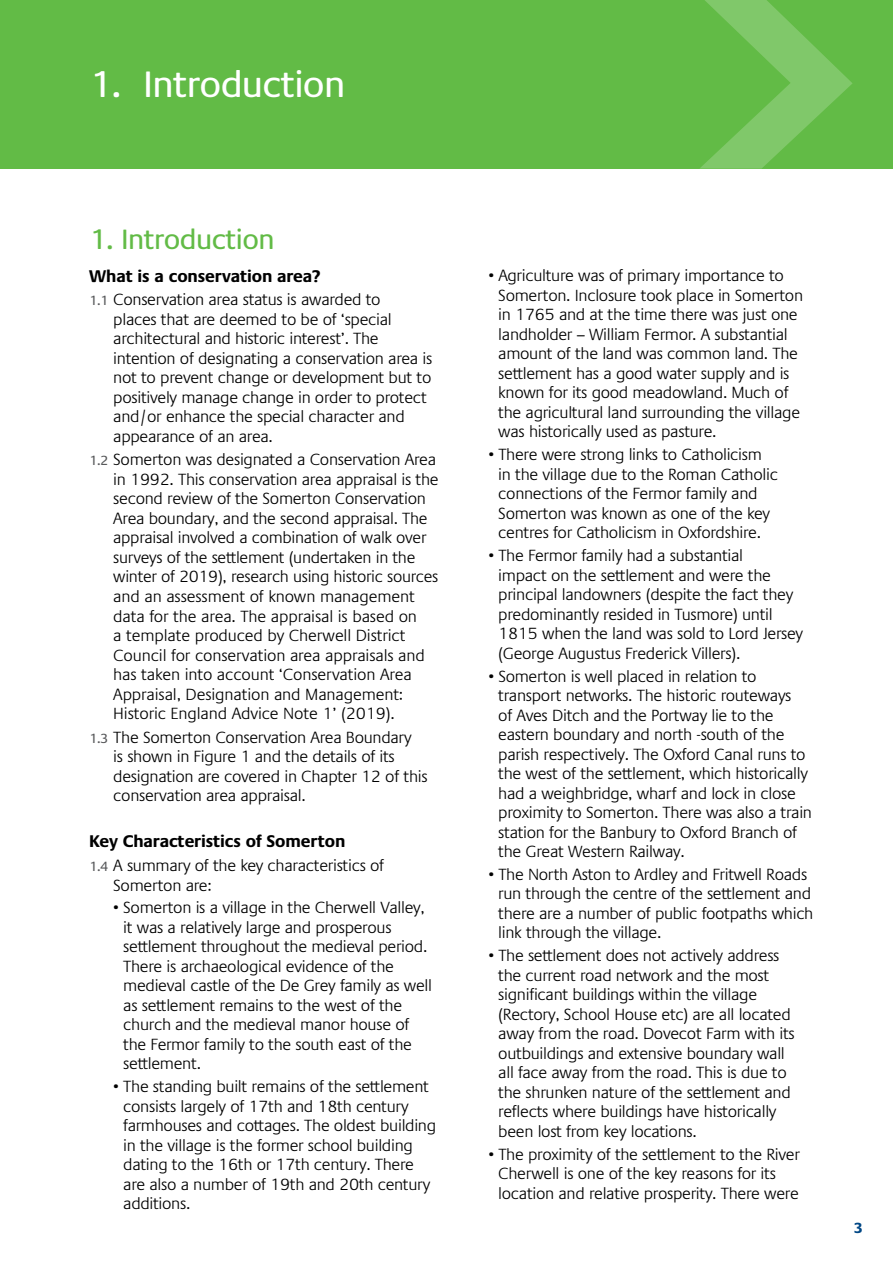
<style>
.page{position:relative;width:893px;height:1263px;background:#fff}
.page>*{position:absolute;margin:0;border:0;box-sizing:border-box;transform-origin:0 0}
.t1{font:37.5px "Praxis LT Pro";letter-spacing:-.02em;color:#fff}
.Normal__Web{font:28.5px "Praxis LT Pro";letter-spacing:-.02em;color:#62bb46}
.Normal__Web-2{font:700 17.25px "Praxis LT Pro";letter-spacing:-.01em;color:#000}
.Normal__Web-3{font:300 16.5px/19.5px "Praxis LT Pro";letter-spacing:-.02em;color:#000}
.t2{font:700 15px "Praxis LT Pro";color:#004785}
.s1{font-weight:400;font-size:13.5px;color:#58595b}
</style>
<div class="page">
<div style="left:0;top:0;width:893px;height:169px;background:#62bb46"></div>
<svg style="left:700px;top:0;width:152px;height:169px"></svg>
<p class="t1" style="left:89px;top:63px;width:258px">1. Introduction</p>
<p class="Normal__Web" style="left:89px;top:223px;width:187px">1. Introduction</p>
<p class="Normal__Web-2" style="left:89px;top:265px;width:233px">What is a conservation area?</p>
<p class="Normal__Web-3" style="left:113px;top:290px;width:321px;text-indent:-24px"><span class="s1">1.1</span> Conservation area status is awarded to<br>places that are deemed to be of ‘special architectural and historic interest’. The intention of designating a conservation area is not to prevent change or development but to positively manage change in order to protect and/or enhance the special character and appearance of an area.</p>
<p class="Normal__Web-3" style="left:113px;top:450px;width:327px;text-indent:-24px"><span class="s1">1.2</span> Somerton was designated a Conservation Area in 1992. This conservation area appraisal is the second review of the Somerton Conservation Area boundary, and the second appraisal. The appraisal involved a combination of walk over surveys of the settlement (undertaken in the winter of 2019), research using historic sources and an assessment of known management data for the area. The appraisal is based on<br>a template produced by Cherwell District Council for conservation area appraisals and has taken into account ‘Conservation Area Appraisal, Designation and Management:<br>Historic England Advice Note 1’ (2019).</p>
<p class="Normal__Web-3" style="left:113px;top:727px;width:316px;text-indent:-24px"><span class="s1">1.3</span> The Somerton Conservation Area Boundary<br>is shown in Figure 1 and the details of its designation are covered in Chapter 12 of this conservation area appraisal.</p>
<p class="Normal__Web-2" style="left:89px;top:831px;width:258px">Key Characteristics of Somerton</p>
<p class="Normal__Web-3" style="left:113px;top:856px;width:272px;text-indent:-24px"><span class="s1">1.4</span> A summary of the key characteristics of<br>Somerton are:</p>
<p class="Normal__Web-3" style="left:123px;top:898px;width:310px;text-indent:-10px">• Somerton is a village in the Cherwell Valley, it was a relatively large and prosperous settlement throughout the medieval period.<br>There is archaeological evidence of the medieval castle of the De Grey family as well as settlement remains to the west of the church and the medieval manor house of the Fermor family to the south east of the settlement.</p>
<p class="Normal__Web-3" style="left:123px;top:1077px;width:314px;text-indent:-10px">• The standing built remains of the settlement consists largely of 17th and 18th century farmhouses and cottages. The oldest building in the village is the former school building dating to the 16th or 17th century. There are also a number of 19th and 20th century additions.</p>
<p class="Normal__Web-3" style="left:498px;top:266px;width:306px;text-indent:-10px">• Agriculture was of primary importance to Somerton. Inclosure took place in Somerton in 1765 and at the time there was just one landholder – William Fermor. A substantial amount of the land was common land. The settlement has a good water supply and is known for its good meadowland. Much of the agricultural land surrounding the village was historically used as pasture.</p>
<p class="Normal__Web-3" style="left:498px;top:445px;width:281px;text-indent:-10px">• There were strong links to Catholicism in the village due to the Roman Catholic connections of the Fermor family and Somerton was known as one of the key centres for Catholicism in Oxfordshire.</p>
<p class="Normal__Web-3" style="left:498px;top:546px;width:306px;text-indent:-10px">• The Fermor family had a substantial<br>impact on the settlement and were the principal landowners (despite the fact they predominantly resided in Tusmore) until 1815 when the land was sold to Lord Jersey (George Augustus Frederick Villers).</p>
<p class="Normal__Web-3" style="left:498px;top:666px;width:315px;text-indent:-10px">• Somerton is well placed in relation to transport networks. The historic routeways<br>of Aves Ditch and the Portway lie to the eastern boundary and north -south of the parish respectively. The Oxford Canal runs to the west of the settlement, which historically had a weighbridge, wharf and lock in close proximity to Somerton. There was also a train station for the Banbury to Oxford Branch of the Great Western Railway.</p>
<p class="Normal__Web-3" style="left:498px;top:865px;width:317px;text-indent:-10px">• The North Aston to Ardley and Fritwell Roads run through the centre of the settlement and there are a number of public footpaths which link through the village.</p>
<p class="Normal__Web-3" style="left:498px;top:946px;width:298px;text-indent:-10px">• The settlement does not actively address the current road network and the most significant buildings within the village (Rectory, School House etc) are all located away from the road. Dovecot Farm with its outbuildings and extensive boundary wall all face away from the road. This is due to the shrunken nature of the settlement and reflects where buildings have historically been lost from key locations.</p>
<p class="Normal__Web-3" style="left:498px;top:1144px;width:303px;text-indent:-10px">• The proximity of the settlement to the River<br>Cherwell is one of the key reasons for its location and relative prosperity. There were</p>
<p class="t2" style="left:854px;top:1219px;width:11px">3</p>
</div>
